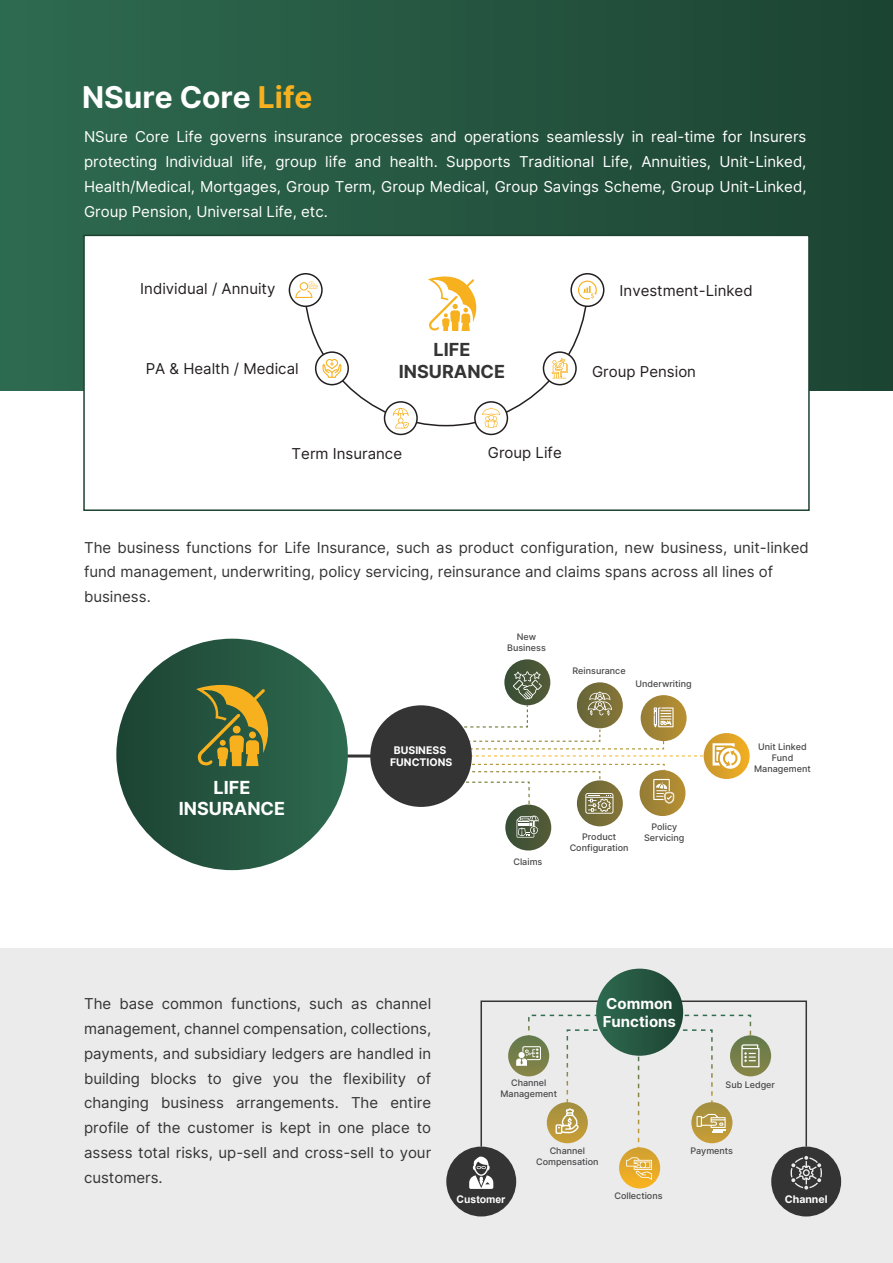
<style>
.page{position:relative;width:893px;height:1263px;background:#fff}
.page>*{position:absolute;margin:0;border:0;box-sizing:border-box;transform-origin:0 0}
.t1{font:700 30px "Inter";color:#fff}
.t2{font:700 18px/21.6px "Inter";color:#fff;text-align:center}
.t3{font:700 18px/21.6px "Inter";color:#343435;text-align:center}
.t4{font:15px/24.8px "Inter";color:#343435;text-align:justify}
.t5{font:15px/24.8px "Inter";color:#fff;text-align:justify}
.t6{font:15px "Inter";color:#231f20}
.t7{font:700 15px/18px "Inter";color:#fff}
.t8{font:700 10.5px/12.6px "Inter";color:#fff;text-align:center}
.t9{font:700 10.5px "Arial";color:#fff}
.t10{font:500 9px/10.8px "Inter";color:#474648;text-align:center}
.s1{color:#f7b11f}
</style>
<div class="page">
<div style="left:0;top:0;width:893px;height:390px;background:linear-gradient(to right,#2e6a50,#1c4332)"></div>
<div style="left:83px;top:235px;width:727px;height:276px;background:#fff;border:2px solid #1c4332"></div>
<div style="left:0;top:949px;width:893px;height:314px;background:#ebebec"></div>
<div style="left:528px;top:1015px;width:223px;height:34px;border:2px dashed #fff"></div>
<div style="left:567px;top:1029px;width:146px;height:94px;border:2px dashed #fff"></div>
<svg style="left:691px;top:1102px;width:41px;height:41px"></svg>
<div style="left:547px;top:1102px;width:41px;height:41px;background:linear-gradient(to bottom,#a29044,#c99e34);border-radius:21px"></div>
<svg style="left:619px;top:1147px;width:41px;height:41px"></svg>
<div style="left:508px;top:1035px;width:41px;height:41px;background:linear-gradient(to bottom,#647b4f,#868445);border-radius:21px"></div>
<svg style="left:730px;top:1035px;width:41px;height:41px"></svg>
<div style="left:446px;top:1146px;width:70px;height:70px;background:#343435;border-radius:50%"></div>
<svg style="left:469px;top:1156px;width:24px;height:33px"></svg>
<div style="left:771px;top:1146px;width:70px;height:70px;background:#343435;border-radius:50%"></div>
<div style="left:480px;top:1000px;width:327px;height:147px;border:2px solid #343435"></div>
<div style="left:596px;top:969px;width:87px;height:87px;background:linear-gradient(to right,#2f6b51,#1d4433);border-radius:44px"></div>
<svg style="left:696px;top:1114px;width:30px;height:18px"></svg>
<svg style="left:555px;top:1108px;width:24px;height:26px"></svg>
<svg style="left:626px;top:1039px;width:26px;height:141px"></svg>
<svg style="left:790px;top:1156px;width:32px;height:33px"></svg>
<svg style="left:741px;top:1044px;width:18px;height:23px"></svg>
<svg style="left:516px;top:1046px;width:25px;height:20px"></svg>
<svg style="left:704px;top:733px;width:46px;height:46px"></svg>
<svg style="left:504px;top:659px;width:46px;height:46px"></svg>
<div style="left:505px;top:804px;width:46px;height:46px;background:#465436;border-radius:23px"></div>
<hr style="left:342px;top:754px;width:33px;height:3px;background:#343435">
<div style="left:116px;top:639px;width:232px;height:231px;background:linear-gradient(to right,#1e4434,#2f6b50);border-radius:116px"></div>
<div style="left:370px;top:705px;width:102px;height:102px;background:#343435;border-radius:50%"></div>
<svg style="left:418px;top:671px;width:323px;height:167px"></svg>
<svg style="left:196px;top:684px;width:76px;height:82px;background:#7d7c32"></svg>
<svg style="left:289px;top:274px;width:33px;height:32px"></svg>
<div style="left:289px;top:273px;width:34px;height:34px;border:2px solid #231f20;border-radius:50%"></div>
<svg style="left:571px;top:274px;width:33px;height:32px"></svg>
<div style="left:570px;top:273px;width:34px;height:34px;border:2px solid #231f20;border-radius:50%"></div>
<div style="left:474px;top:401px;width:34px;height:34px;border:2px solid #231f20;border-radius:50%"></div>
<svg style="left:384px;top:402px;width:33px;height:32px"></svg>
<div style="left:384px;top:401px;width:34px;height:34px;border:2px solid #231f20;border-radius:50%"></div>
<svg style="left:295px;top:276px;width:302px;height:152px"></svg>
<h1 class="t1" style="left:82px;top:75px;width:232px">NSure Core <span class="s1">Life</span></h1>
<p class="t5" style="left:84px;top:124px;width:724px">NSure Core Life governs insurance processes and operations seamlessly in real-time for Insurers protecting Individual life, group life and health. Supports Traditional Life, Annuities, Unit-Linked, Health/Medical, Mortgages, Group Term, Group Medical, Group Savings Scheme, Group Unit-Linked, Group Pension, Universal Life, etc.</p>
<p class="t6" style="left:140px;top:278px;width:137px">Individual / Annuity</p>
<p class="t6" style="left:146px;top:358px;width:154px">PA &amp; Health / Medical</p>
<p class="t3" style="left:399px;top:338px;width:108px">LIFE<br>INSURANCE</p>
<p class="t6" style="left:292px;top:443px;width:112px">Term Insurance</p>
<p class="t6" style="left:488px;top:442px;width:75px">Group Life</p>
<p class="t6" style="left:620px;top:280px;width:135px">Investment-Linked</p>
<p class="t6" style="left:592px;top:360px;width:105px">Group Pension</p>
<p class="t4" style="left:84px;top:534px;width:726px;text-align:left">The business functions for Life Insurance, such as product configuration, new business, unit-linked fund management, underwriting, policy servicing, reinsurance and claims spans across all lines of business.</p>
<p class="t2" style="left:179px;top:776px;width:108px">LIFE<br>INSURANCE</p>
<p class="t8" style="left:390px;top:743px;width:64px">BUSINESS<br>FUNCTIONS</p>
<p class="t10" style="left:507px;top:631px;width:40px">New<br>Business</p>
<p class="t10" style="left:572px;top:666px;width:55px">Reinsurance</p>
<p class="t10" style="left:636px;top:678px;width:58px">Underwriting</p>
<p class="t10" style="left:513px;top:856px;width:30px">Claims</p>
<p class="t10" style="left:651px;top:821px;width:27px">Policy</p>
<p class="t10" style="left:582px;top:831px;width:36px">Product</p>
<p class="t10" style="left:644px;top:832px;width:42px">Servicing</p>
<p class="t10" style="left:570px;top:842px;width:60px">Configuration</p>
<p class="t10" style="left:754px;top:741px;width:58px">Unit Linked<br>Fund<br>Management</p>
<p class="t4" style="left:84px;top:991px;width:349px">The base common functions, such as channel management, channel compensation, collections, payments, and subsidiary ledgers are handled in building blocks to give you the flexibility of changing business arrangements. The entire profile of the customer is kept in one place to assess total risks, up-sell and cross-sell to your customers.</p>
<p class="t7" style="left:603px;top:994px;width:75px">Common<br>Functions</p>
<p class="t10" style="left:500px;top:1077px;width:58px">Channel<br>Management</p>
<p class="t10" style="left:726px;top:1079px;width:51px">Sub Ledger</p>
<p class="t10" style="left:550px;top:1145px;width:37px">Channel</p>
<p class="t10" style="left:690px;top:1145px;width:44px">Payments</p>
<p class="t10" style="left:536px;top:1156px;width:64px">Compensation</p>
<p class="t10" style="left:614px;top:1190px;width:50px">Collections</p>
<p class="t9" style="left:456px;top:1191px;width:50px">Customer</p>
<p class="t8" style="left:785px;top:1192px;width:44px">Channel</p>
</div>
